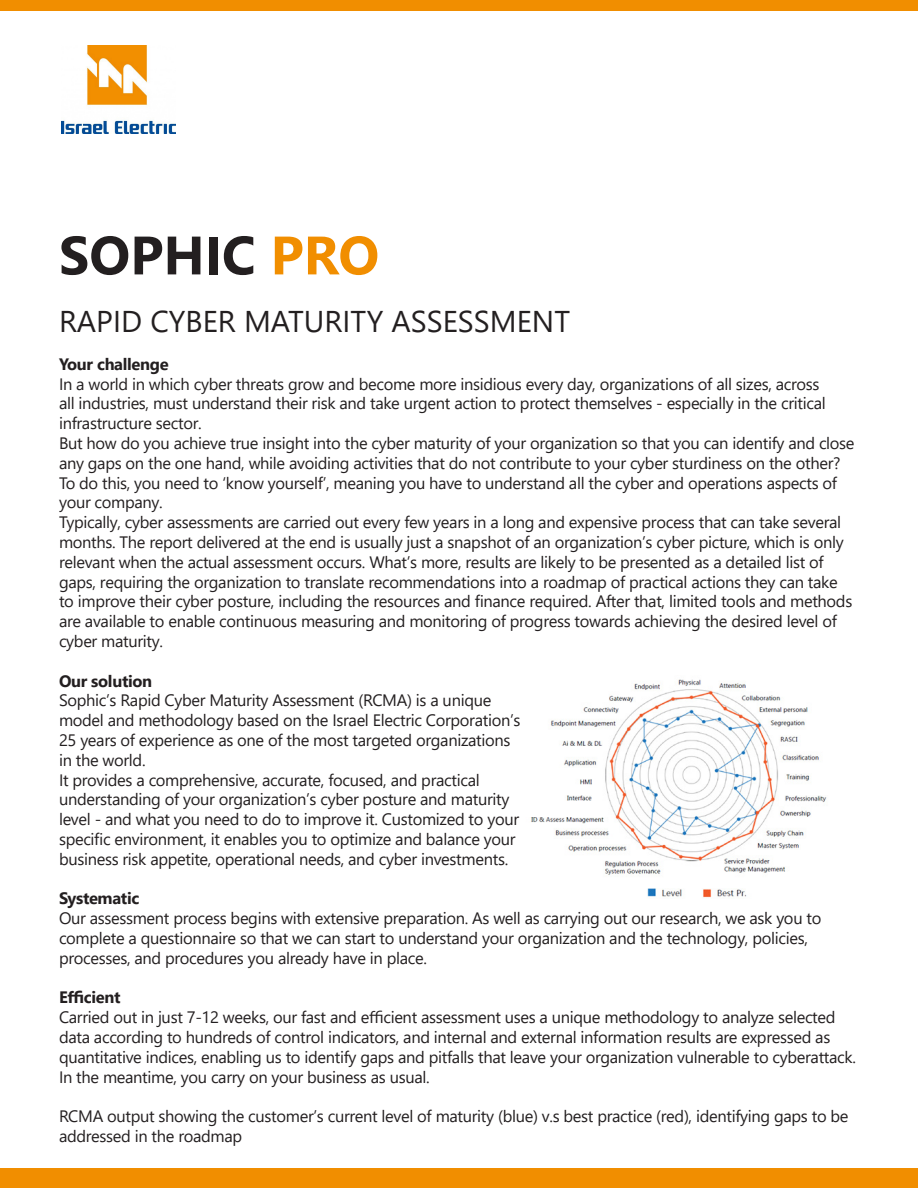
<style>
.page{position:relative;width:918px;height:1188px;background:#fff}
.page>*{position:absolute;margin:0;border:0;box-sizing:border-box;transform-origin:0 0}
.t1{font:700 54px "Segoe UI";color:#231f20}
.t2{font:30px "Segoe UI";color:#231f20}
.t3{font:16.5px/19.8px "Segoe UI";letter-spacing:-.02em;color:#231f20}
.t4{font:700 16.5px "Segoe UI";letter-spacing:-.02em;color:#231f20}
.s1{color:#f18e00}
</style>
<div class="page">
<div style="left:0;top:1169px;width:918px;height:19px;background:#f18e00"></div>
<img style="left:62px;top:45px;width:114px;height:89px">
<div style="left:0;top:0;width:918px;height:11px;background:#f18e00"></div>
<img style="left:531px;top:679px;width:296px;height:219px">
<p class="t1" style="left:59px;top:204px;width:322px">SOPHIC <span class="s1">PRO</span></p>
<p class="t2" style="left:59px;top:293px;width:513px">RAPID CYBER MATURITY ASSESSMENT</p>
<p class="t4" style="left:59px;top:348px;width:111px">Your challenge</p>
<p class="t3" style="left:59px;top:372px;width:768px">In a world in which cyber threats grow and become more insidious every day, organizations of all sizes, across all industries, must understand their risk and take urgent action to protect themselves - especially in the critical infrastructure sector.</p>
<p class="t3" style="left:59px;top:432px;width:797px">But how do you achieve true insight into the cyber maturity of your organization so that you can identify and close any gaps on the one hand, while avoiding activities that do not contribute to your cyber sturdiness on the other?</p>
<p class="t3" style="left:59px;top:471px;width:780px">To do this, you need to ‘know yourself’, meaning you have to understand all the cyber and operations aspects of your company.</p>
<p class="t3" style="left:59px;top:511px;width:795px">Typically, cyber assessments are carried out every few years in a long and expensive process that can take several months. The report delivered at the end is usually just a snapshot of an organization’s cyber picture, which is only relevant when the actual assessment occurs. What’s more, results are likely to be presented as a detailed list of gaps, requiring the organization to translate recommendations into a roadmap of practical actions they can take to improve their cyber posture, including the resources and finance required. After that, limited tools and methods are available to enable continuous measuring and monitoring of progress towards achieving the desired level of cyber maturity.</p>
<p class="t4" style="left:59px;top:665px;width:95px">Our solution</p>
<p class="t3" style="left:59px;top:689px;width:463px">Sophic’s Rapid Cyber Maturity Assessment (RCMA) is a unique model and methodology based on the Israel Electric Corporation’s 25 years of experience as one of the most targeted organizations in the world.</p>
<p class="t3" style="left:59px;top:768px;width:462px">It provides a comprehensive, accurate, focused, and practical understanding of your organization’s cyber posture and maturity level - and what you need to do to improve it. Customized to your specific environment, it enables you to optimize and balance your business risk appetite, operational needs, and cyber investments.</p>
<p class="t4" style="left:59px;top:883px;width:82px">Systematic</p>
<p class="t3" style="left:59px;top:907px;width:764px">Our assessment process begins with extensive preparation. As well as carrying out our research, we ask you to complete a questionnaire so that we can start to understand your organization and the technology, policies, processes, and procedures you already have in place.</p>
<p class="t4" style="left:59px;top:982px;width:63px">Efficient</p>
<p class="t3" style="left:59px;top:1006px;width:798px">Carried out in just 7-12 weeks, our fast and efficient assessment uses a unique methodology to analyze selected data according to hundreds of control indicators, and internal and external information results are expressed as quantitative indices, enabling us to identify gaps and pitfalls that leave your organization vulnerable to cyberattack.<br>In the meantime, you carry on your business as usual.</p>
<p class="t3" style="left:59px;top:1105px;width:791px">RCMA output showing the customer’s current level of maturity (blue) v.s best practice (red), identifying gaps to be addressed in the roadmap</p>
</div>
